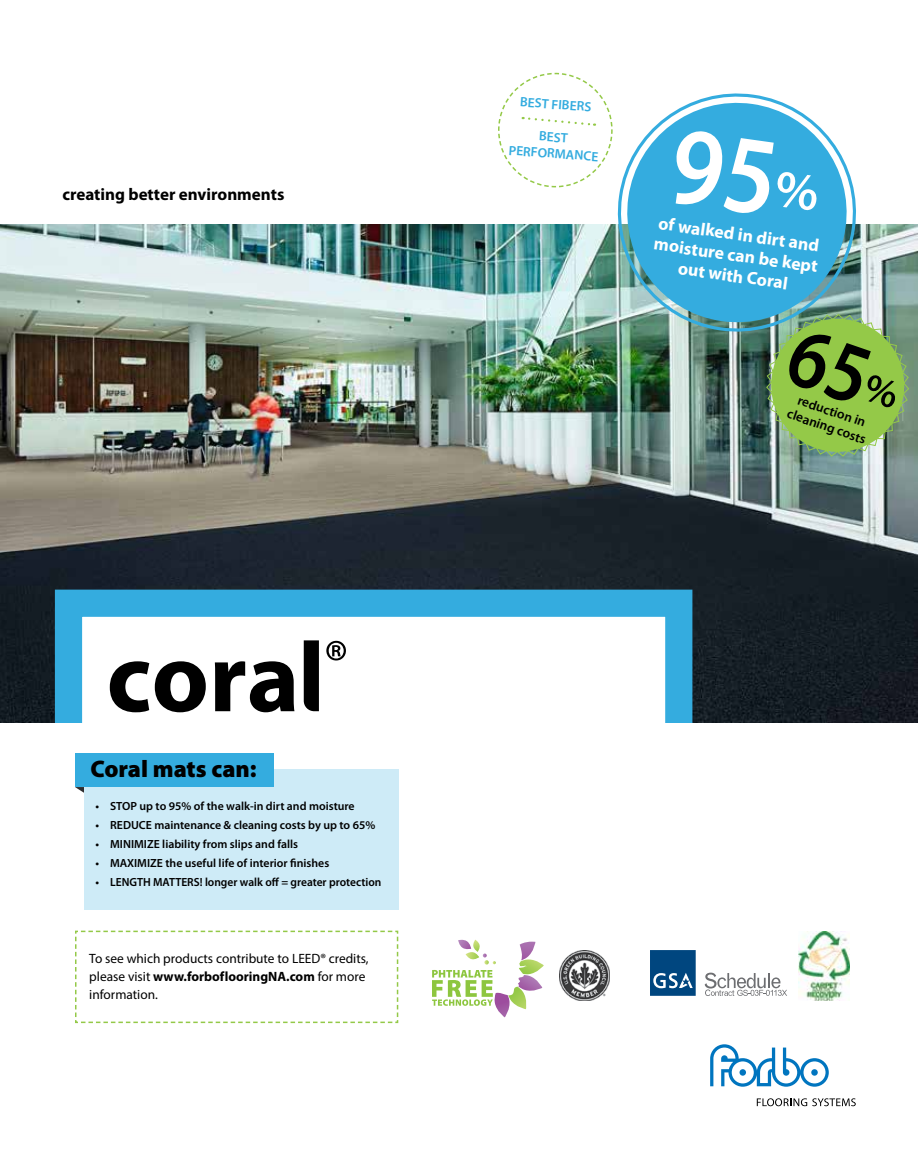
<style>
.page{position:relative;width:918px;height:1161px;background:#fff}
.page>*{position:absolute;margin:0;border:0;box-sizing:border-box;transform-origin:0 0}
.t1{font:900 24px "Myriad Pro";color:#000}
.t2{font:700 17.7px/20.9px "Myriad Pro";color:#fff;text-align:center}
.t3{font:700 16.95px "Myriad Pro";color:#000}
.t4{font:13.5px/18px "Myriad Pro";color:#000}
.t5{font:600 13.5px/16.4px "Myriad Pro";color:#34acdf;text-align:center}
.t6{font:600 13.5px "Myriad Pro";color:#000}
.t7{font:600 11.85px "Myriad Pro";color:#000}
.s1{font-weight:700}
</style>
<div class="page">
<img style="left:559px;top:950px;width:51px;height:51px">
<div style="left:84px;top:770px;width:314px;height:140px;background:#ceebf7"></div>
<div style="left:75px;top:754px;width:199px;height:33px;background:#34acdf"></div>
<svg style="left:75px;top:787px;width:9px;height:6px"></svg>
<img style="left:0;top:224px;width:918px;height:499px">
<div style="left:77px;top:607px;width:604px;height:140px;background:#fff"></div>
<svg style="left:757px;top:1098px;width:99px;height:8px"></svg>
<svg style="left:710px;top:1044px;width:119px;height:43px"></svg>
<div style="left:55px;top:590px;width:637px;height:150px;border:27px solid #34acdf"></div>
<div style="left:0;top:723px;width:918px;height:9px;background:#fff"></div>
<svg style="left:498px;top:72px;width:110px;height:116px"></svg>
<svg style="left:75px;top:930px;width:324px;height:94px"></svg>
<img style="left:608px;top:93px;width:258px;height:245px">
<svg style="left:625px;top:100px;width:224px;height:221px;background:#5db9dd"></svg>
<svg style="left:110px;top:661px;width:39px;height:51px"></svg>
<svg style="left:155px;top:661px;width:51px;height:51px"></svg>
<svg style="left:215px;top:661px;width:79px;height:51px"></svg>
<svg style="left:304px;top:640px;width:15px;height:71px"></svg>
<svg style="left:326px;top:641px;width:20px;height:20px"></svg>
<svg style="left:650px;top:950px;width:46px;height:46px;background:#1d5b8d"></svg>
<svg style="left:705px;top:973px;width:82px;height:23px"></svg>
<img style="left:799px;top:932px;width:50px;height:69px">
<svg style="left:432px;top:940px;width:112px;height:77px"></svg>
<svg style="left:763px;top:310px;width:150px;height:150px;background:#88b660"></svg>
<div style="left:670px;top:128px;width:150px;height:88px;background:#34acdf"></div>
<h3 class="t3" style="left:62px;top:183px;width:223px">creating better environments</h3>
<h1 class="t1" style="left:91px;top:753px;width:168px">Coral mats can:</h1>
<p class="t7" style="left:95px;top:798px;width:261px">• STOP up to 95% of the walk-in dirt and moisture</p>
<p class="t7" style="left:95px;top:817px;width:281px">• REDUCE maintenance &amp; cleaning costs by up to 65%</p>
<p class="t7" style="left:95px;top:836px;width:204px">• MINIMIZE liability from slips and falls</p>
<p class="t7" style="left:95px;top:855px;width:235px">• MAXIMIZE the useful life of interior finishes</p>
<p class="t7" style="left:95px;top:874px;width:288px">• LENGTH MATTERS! longer walk off = greater protection</p>
<p class="t4" style="left:89px;top:949px;width:281px">To see which products contribute to LEED® credits, please visit <span class="s1">www.forboflooringNA.com</span> for more information.</p>
<p class="t5" style="left:521px;top:93px;width:73px;rotate:4deg">BEST FIBERS</p>
<p class="t5" style="left:511px;top:125px;width:91px;rotate:4deg">BEST<br>PERFORMANCE</p>
<h2 class="t2" style="left:658px;top:212px;width:167px;rotate:8deg">of walked in dirt and moisture can be kept out with Coral</h2>
<p class="t6" style="left:801px;top:392px;width:72px;rotate:19deg">reduction in</p>
<p class="t6" style="left:791px;top:405px;width:84px;rotate:19deg">cleaning costs</p>
</div>
